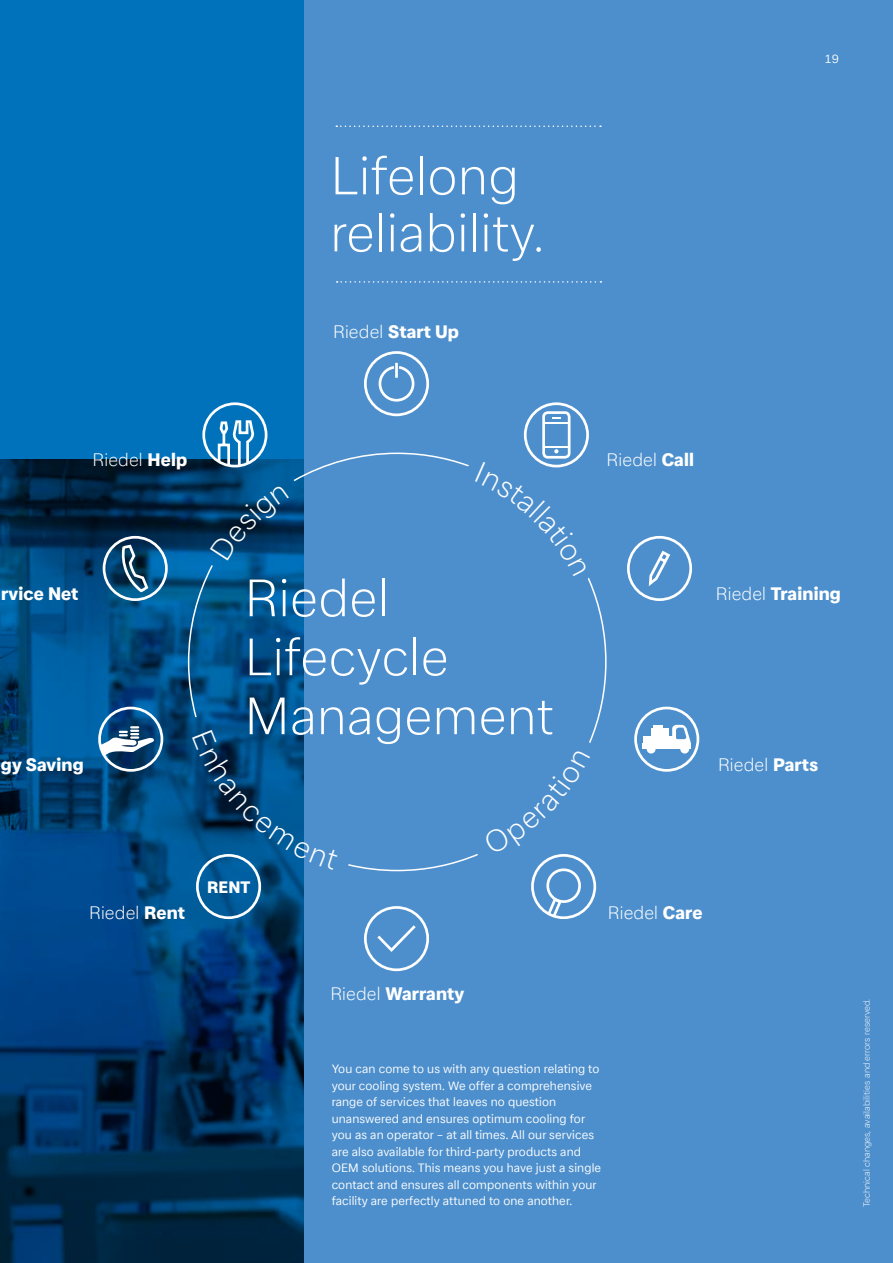
<style>
.page{position:relative;width:893px;height:1263px;background:#fff}
.page>*{position:absolute;margin:0;border:0;box-sizing:border-box;transform-origin:0 0}
.t1{font:300 52.5px/57px "Glen Dimplex Sans";letter-spacing:.01em;color:#fff}
.t2{font:300 51.6px/58.9px "Glen Dimplex Sans";letter-spacing:.01em;color:#fff}
.t3{font:800 18px "Glen Dimplex Sans";letter-spacing:.01em;color:#fff}
.t4{font:300 18px "Glen Dimplex Sans";letter-spacing:.01em;color:#fff}
.t5{font:800 16.5px "Glen Dimplex Sans";color:#fff}
.t6{font:12px/16.5px "Glen Dimplex Sans";letter-spacing:.01em;color:#fff}
.t7{font:300 9px "Glen Dimplex Sans";letter-spacing:.01em;color:#fff}
.s1{font-weight:300}
.s2{font-weight:800}
</style>
<div class="page">
<div style="left:0;top:0;width:304px;height:1263px;background:#0072bc"></div>
<img style="left:0;top:459px;width:304px;height:804px">
<div style="left:304px;top:0;width:589px;height:1263px;background:#4d8fcc"></div>
<svg style="left:292px;top:452px;width:315px;height:420px"></svg>
<svg style="left:336px;top:126px;width:265px;height:1px"></svg>
<svg style="left:337px;top:281px;width:264px;height:2px"></svg>
<svg style="left:648px;top:550px;width:23px;height:36px"></svg>
<div style="left:627px;top:536px;width:65px;height:65px;border:3px solid #fff;border-radius:50%"></div>
<div style="left:103px;top:536px;width:65px;height:65px;border:3px solid #fff;border-radius:50%"></div>
<svg style="left:216px;top:420px;width:40px;height:46px"></svg>
<div style="left:202px;top:402px;width:65px;height:65px;border:3px solid #fff;border-radius:50%"></div>
<div style="left:364px;top:906px;width:65px;height:65px;border:3px solid #fff;border-radius:50%"></div>
<svg style="left:377px;top:925px;width:39px;height:27px"></svg>
<div style="left:364px;top:351px;width:65px;height:65px;border:3px solid #fff;border-radius:50%"></div>
<svg style="left:378px;top:366px;width:37px;height:36px"></svg>
<hr style="left:395px;top:363px;width:3px;height:15px;background:#fff">
<div style="left:524px;top:402px;width:65px;height:65px;border:3px solid #fff;border-radius:50%"></div>
<div style="left:542px;top:411px;width:28px;height:48px;border:3px solid #fff;border-radius:4px"></div>
<svg style="left:543px;top:417px;width:27px;height:6px"></svg>
<div style="left:196px;top:854px;width:65px;height:65px;border:3px solid #fff;border-radius:50%"></div>
<svg style="left:100px;top:726px;width:54px;height:30px;background:#6789a6"></svg>
<div style="left:98px;top:707px;width:65px;height:65px;border:3px solid #fff;border-radius:50%"></div>
<div style="left:634px;top:707px;width:65px;height:65px;border:3px solid #fff;border-radius:50%"></div>
<div style="left:647px;top:745px;width:9px;height:8px;background:#fff;border-radius:50%"></div>
<div style="left:680px;top:745px;width:9px;height:8px;background:#fff;border-radius:50%"></div>
<div style="left:642px;top:743px;width:49px;height:5px;background:#fff"></div>
<div style="left:643px;top:736px;width:31px;height:8px;background:#fff"></div>
<svg style="left:672px;top:725px;width:19px;height:18px"></svg>
<div style="left:651px;top:728px;width:18px;height:11px;background:#fff"></div>
<div style="left:653px;top:725px;width:10px;height:11px;background:#fff"></div>
<svg style="left:120px;top:543px;width:30px;height:51px;background:#325f7a"></svg>
<svg style="left:187px;top:484px;width:102px;height:235px;background:#024d81"></svg>
<svg style="left:456px;top:444px;width:150px;height:150px"></svg>
<svg style="left:192px;top:729px;width:147px;height:141px"></svg>
<svg style="left:465px;top:730px;width:142px;height:188px"></svg>
<h1 class="t1" style="left:330px;top:147px;width:215px">Lifelong reliability.</h1>
<h3 class="t3" style="left:333px;top:321px;width:127px"><span class="s1">Riedel</span> Start Up</h3>
<p class="t6" style="left:825px;top:50px;width:16px">19</p>
<h3 class="t4" style="left:93px;top:449px;width:96px">Riedel <span class="s2">Help</span></h3>
<h3 class="t4" style="left:607px;top:449px;width:89px">Riedel <span class="s2">Call</span></h3>
<h3 class="t3" style="left:1px;top:583px;width:79px">rvice Net</h3>
<h3 class="t3" style="left:1px;top:753px;width:84px">gy Saving</h3>
<h2 class="t2" style="left:245px;top:568px;width:310px">Riedel<br>Lifecycle<br>Management</h2>
<h3 class="t3" style="left:716px;top:583px;width:127px"><span class="s1">Riedel</span> Training</h3>
<h3 class="t4" style="left:718px;top:754px;width:102px">Riedel <span class="s2">Parts</span></h3>
<h3 class="t4" style="left:89px;top:902px;width:97px">Riedel <span class="s2">Rent</span></h3>
<h3 class="t5" style="left:207px;top:877px;width:45px">RENT</h3>
<h3 class="t4" style="left:608px;top:902px;width:96px">Riedel <span class="s2">Care</span></h3>
<h3 class="t3" style="left:330px;top:982px;width:135px"><span class="s1">Riedel</span> Warranty</h3>
<p class="t6" style="left:332px;top:1061px;width:271px">You can come to us with any question relating to your cooling system. We offer a comprehensive range of services that leaves no question unanswered and ensures optimum cooling for you as an operator – at all times. All our services are also available for third-party products and OEM solutions. This means you have just a single contact and ensures all components within your facility are perfectly attuned to one another.</p>
<p class="t7" style="left:861px;top:1207px;width:210px;rotate:-90deg">Technical changes, availabilities and errors reserved.</p>
</div>
